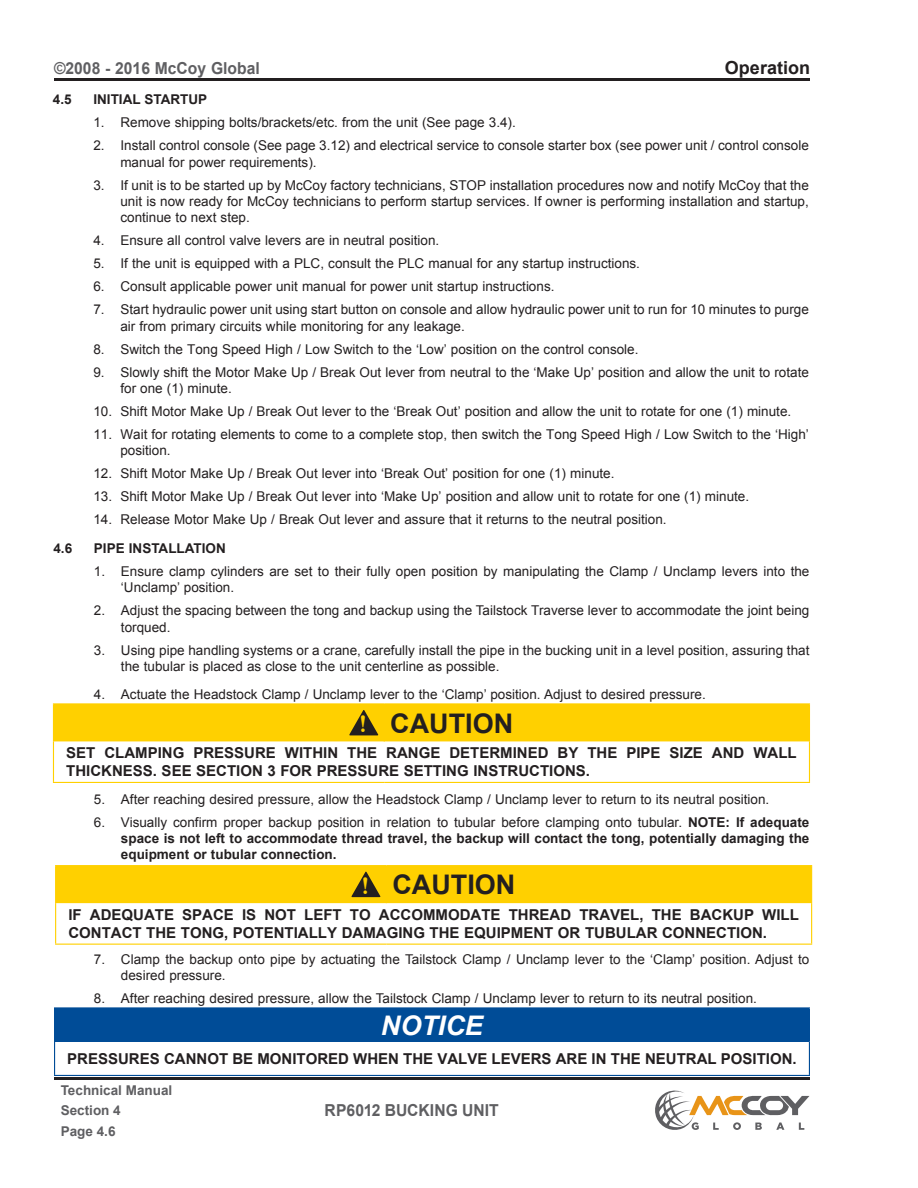
<style>
.page{position:relative;width:918px;height:1188px;background:#fff}
.page>*{position:absolute;margin:0;border:0;box-sizing:border-box;transform-origin:0 0}
.t1{font:700 27px "Arial";color:#231f20}
.t2{font:italic 700 27px "Arial";color:#fff}
.t3{font:25.5px "Bell MT Bold";color:#ffd000}
.t4{font:700 18px "Arial";color:#231f20}
.t5{font:700 16.5px "Arial";color:#5f5f62;scale:.95 1}
.t6{font:700 16.5px "Arial";color:#5f5f62;scale:.95 1}
.WARNING{font:700 15px/18px "Arial";color:#231f20}
.t7{font:13.5px/16.2px "Arial";color:#231f20}
.Major_Heading{font:700 13.5px/16.2px "Arial";color:#231f20;text-align:justify}
.t8{font:700 13.5px/20.2px "Arial";color:#5f5f62}
.s1{font-weight:400}
</style>
<div class="page">
<hr style="left:54px;top:78px;width:756px;height:3px;background:#231f20">
<hr style="left:54px;top:1077px;width:756px;height:3px;background:#231f20">
<svg style="left:655px;top:1090px;width:154px;height:40px"></svg>
<div style="left:55px;top:1008px;width:754px;height:34px;background:#004c97"></div>
<hr style="left:54px;top:1007px;width:756px;height:2px;background:#004c97">
<hr style="left:54px;top:1009px;width:1px;height:33px;background:#004c97">
<hr style="left:809px;top:1009px;width:1px;height:33px;background:#004c97">
<hr style="left:54px;top:1042px;width:1px;height:33px;background:#004c97">
<hr style="left:809px;top:1042px;width:1px;height:33px;background:#004c97">
<hr style="left:54px;top:1075px;width:756px;height:1px;background:#004c97">
<hr style="left:53px;top:703px;width:331px;height:2px;background:#ffd000">
<hr style="left:384px;top:703px;width:426px;height:2px;background:#ffd000">
<hr style="left:809px;top:705px;width:1px;height:36px;background:#ffd000">
<hr style="left:53px;top:741px;width:1px;height:41px;background:#ffd000">
<hr style="left:809px;top:741px;width:1px;height:41px;background:#ffd000">
<hr style="left:53px;top:782px;width:331px;height:1px;background:#ffd000">
<hr style="left:384px;top:782px;width:426px;height:1px;background:#ffd000">
<div style="left:53px;top:704px;width:756px;height:37px;background:#ffd000"></div>
<hr style="left:55px;top:865px;width:331px;height:1px;background:#ffd000">
<hr style="left:55px;top:866px;width:1px;height:37px;background:#ffd000">
<hr style="left:386px;top:865px;width:426px;height:1px;background:#ffd000">
<hr style="left:55px;top:903px;width:1px;height:41px;background:#ffd000">
<hr style="left:811px;top:903px;width:1px;height:41px;background:#ffd000">
<hr style="left:55px;top:944px;width:331px;height:1px;background:#ffd000">
<hr style="left:386px;top:944px;width:426px;height:1px;background:#ffd000">
<div style="left:56px;top:866px;width:756px;height:37px;background:#ffd000"></div>
<p class="t5" style="left:54px;top:57px;width:218px">©2008 - 2016 McCoy Global</p>
<h3 class="t4" style="left:725px;top:56px;width:87px">Operation</h3>
<p class="Major_Heading" style="left:53px;top:92px;width:20px">4.5</p>
<p class="Major_Heading" style="left:93px;top:92px;width:115px">INITIAL STARTUP</p>
<p class="t7" style="left:93px;top:115px;width:424px">1. Remove shipping bolts/brackets/etc. from the unit (See page 3.4).</p>
<p class="t7" style="left:120px;top:138px;width:690px;text-indent:-27px">2. Install control console (See page 3.12) and electrical service to console starter box (see power unit / control console manual for power requirements).</p>
<p class="t7" style="left:120px;top:177px;width:690px;text-align:justify;text-indent:-27px">3. If unit is to be started up by McCoy factory technicians, STOP installation procedures now and notify McCoy that the unit is now ready for McCoy technicians to perform startup services. If owner is performing installation and startup, continue to next step.</p>
<p class="t7" style="left:93px;top:233px;width:347px">4. Ensure all control valve levers are in neutral position.</p>
<p class="t7" style="left:93px;top:256px;width:548px">5. If the unit is equipped with a PLC, consult the PLC manual for any startup instructions.</p>
<p class="t7" style="left:93px;top:279px;width:463px">6. Consult applicable power unit manual for power unit startup instructions.</p>
<p class="t7" style="left:120px;top:302px;width:690px;text-indent:-27px">7. Start hydraulic power unit using start button on console and allow hydraulic power unit to run for 10 minutes to purge air from primary circuits while monitoring for any leakage.</p>
<p class="t7" style="left:93px;top:341px;width:547px">8. Switch the Tong Speed High / Low Switch to the ‘Low’ position on the control console.</p>
<p class="t7" style="left:120px;top:364px;width:690px;text-indent:-27px">9. Slowly shift the Motor Make Up / Break Out lever from neutral to the ‘Make Up’ position and allow the unit to rotate for one (1) minute.</p>
<p class="t7" style="left:93px;top:403px;width:699px">10. Shift Motor Make Up / Break Out lever to the ‘Break Out’ position and allow the unit to rotate for one (1) minute.</p>
<p class="t7" style="left:120px;top:426px;width:690px;text-indent:-27px">11. Wait for rotating elements to come to a complete stop, then switch the Tong Speed High / Low Switch to the ‘High’ position.</p>
<p class="t7" style="left:93px;top:465px;width:523px">12. Shift Motor Make Up / Break Out lever into ‘Break Out’ position for one (1) minute.</p>
<p class="t7" style="left:93px;top:488px;width:657px">13. Shift Motor Make Up / Break Out lever into ‘Make Up’ position and allow unit to rotate for one (1) minute.</p>
<p class="t7" style="left:93px;top:511px;width:575px">14. Release Motor Make Up / Break Out lever and assure that it returns to the neutral position.</p>
<p class="Major_Heading" style="left:53px;top:541px;width:20px">4.6</p>
<p class="Major_Heading" style="left:94px;top:541px;width:133px">PIPE INSTALLATION</p>
<p class="t7" style="left:121px;top:563px;width:690px;text-indent:-27px">1. Ensure clamp cylinders are set to their fully open position by manipulating the Clamp / Unclamp levers into the ‘Unclamp’ position.</p>
<p class="t7" style="left:121px;top:603px;width:690px;text-indent:-27px">2. Adjust the spacing between the tong and backup using the Tailstock Traverse lever to accommodate the joint being torqued.</p>
<p class="t7" style="left:121px;top:642px;width:690px;text-indent:-27px">3. Using pipe handling systems or a crane, carefully install the pipe in the bucking unit in a level position, assuring that the tubular is placed as close to the unit centerline as possible.</p>
<p class="t7" style="left:94px;top:687px;width:613px">4. Actuate the Headstock Clamp / Unclamp lever to the ‘Clamp’ position. Adjust to desired pressure.</p>
<p class="t3" style="left:360px;top:709px;width:9px">!</p>
<p class="t1" style="left:390px;top:705px;width:124px">CAUTION</p>
<p class="WARNING" style="left:66px;top:745px;width:732px">SET CLAMPING PRESSURE WITHIN THE RANGE DETERMINED BY THE PIPE SIZE AND WALL<br>THICKNESS. SEE SECTION 3 FOR PRESSURE SETTING INSTRUCTIONS.</p>
<p class="t7" style="left:94px;top:791px;width:677px">5. After reaching desired pressure, allow the Headstock Clamp / Unclamp lever to return to its neutral position.</p>
<p class="Major_Heading" style="left:121px;top:814px;width:690px;text-indent:-27px"><span class="s1">6. Visually confirm proper backup position in relation to tubular before clamping onto tubular.</span> NOTE: If adequate space is not left to accommodate thread travel, the backup will contact the tong, potentially damaging the equipment or tubular connection.</p>
<p class="t3" style="left:362px;top:871px;width:9px">!</p>
<p class="t1" style="left:392px;top:867px;width:124px">CAUTION</p>
<p class="WARNING" style="left:68px;top:906px;width:732px">IF ADEQUATE SPACE IS NOT LEFT TO ACCOMMODATE THREAD TRAVEL, THE BACKUP WILL<br>CONTACT THE TONG, POTENTIALLY DAMAGING THE EQUIPMENT OR TUBULAR CONNECTION.</p>
<p class="t7" style="left:121px;top:951px;width:690px;text-indent:-27px">7. Clamp the backup onto pipe by actuating the Tailstock Clamp / Unclamp lever to the ‘Clamp’ position. Adjust to desired pressure.</p>
<p class="t7" style="left:94px;top:990px;width:665px">8. After reaching desired pressure, allow the Tailstock Clamp / Unclamp lever to return to its neutral position.</p>
<p class="t2" style="left:381px;top:1007px;width:104px">NOTICE</p>
<p class="WARNING" style="left:67px;top:1050px;width:731px">PRESSURES CANNOT BE MONITORED WHEN THE VALVE LEVERS ARE IN THE NEUTRAL POSITION.</p>
<p class="t8" style="left:61px;top:1081px;width:113px">Technical Manual<br>Section 4</p>
<p class="t8" style="left:61px;top:1121px;width:56px">Page 4.6</p>
<p class="t6" style="left:325px;top:1100px;width:185px">RP6012 BUCKING UNIT</p>
</div>
